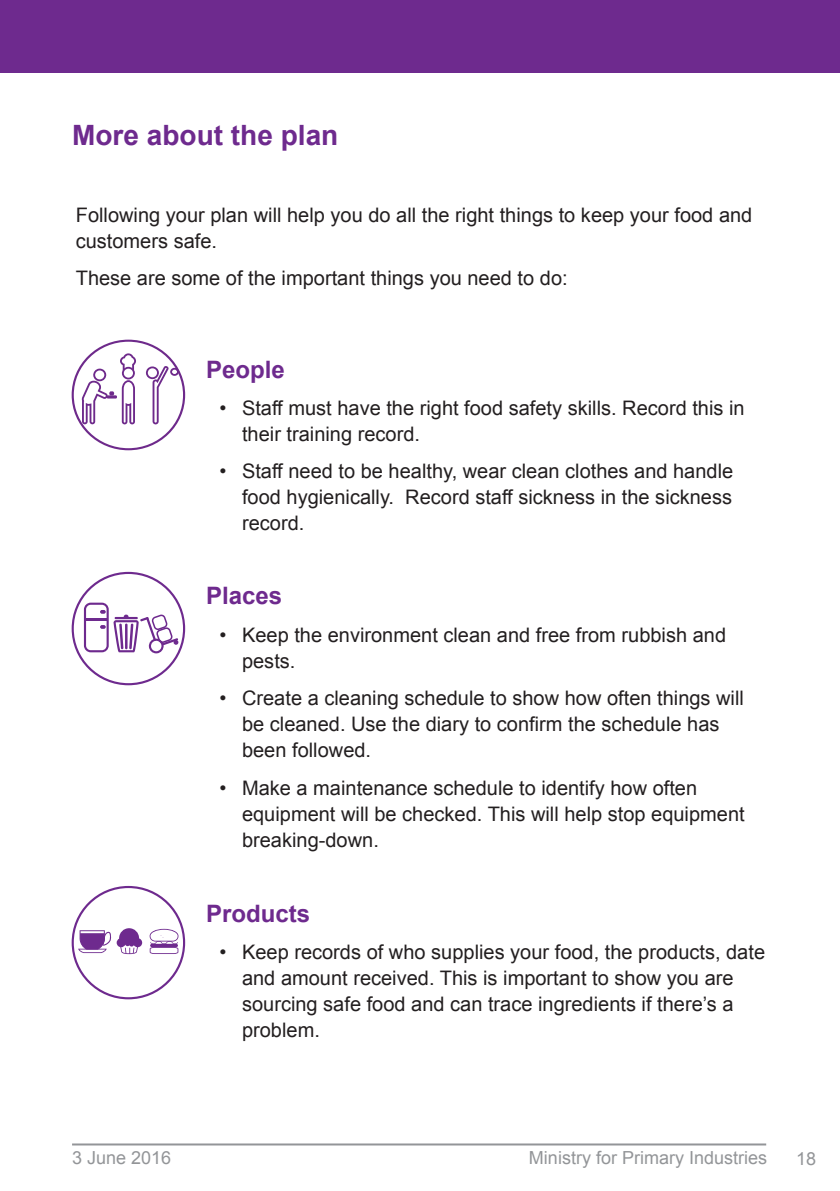
<style>
.page{position:relative;width:840px;height:1191px;background:#fff}
.page>*{position:absolute;margin:0;border:0;box-sizing:border-box;transform-origin:0 0}
.t1{font:700 28px "Arial";color:#6e2a8e}
.Bullets{font:700 24px "Arial";color:#6e2a8e}
.Bullets-2{font:20px/26px "Arial";color:#231f20}
.t2{font:18px "Arial";color:#939598}
</style>
<div class="page">
<hr style="left:72px;top:1143px;width:693px;height:2px;background:#939598">
<svg style="left:72px;top:886px;width:113px;height:113px"></svg>
<svg style="left:72px;top:572px;width:113px;height:113px"></svg>
<svg style="left:72px;top:340px;width:113px;height:110px"></svg>
<div style="left:0;top:0;width:839px;height:72px;background:#6e2a8e"></div>
<p class="t1" style="left:72px;top:116px;width:268px">More about the plan</p>
<p class="Bullets-2" style="left:76px;top:201px;width:677px">Following your plan will help you do all the right things to keep your food and customers safe.</p>
<p class="Bullets-2" style="left:76px;top:265px;width:493px">These are some of the important things you need to do:</p>
<p class="Bullets" style="left:206px;top:352px;width:80px">People</p>
<p class="Bullets-2" style="left:242px;top:395px;width:504px;text-indent:-23px">• Staff must have the right food safety skills. Record this in their training record.</p>
<p class="Bullets-2" style="left:242px;top:458px;width:492px;text-align:justify;text-indent:-23px">• Staff need to be healthy, wear clean clothes and handle food hygienically. Record staff sickness in the sickness record.</p>
<p class="Bullets" style="left:206px;top:579px;width:78px">Places</p>
<p class="Bullets-2" style="left:242px;top:621px;width:485px;text-indent:-23px">• Keep the environment clean and free from rubbish and pests.</p>
<p class="Bullets-2" style="left:242px;top:685px;width:503px;text-indent:-23px">• Create a cleaning schedule to show how often things will be cleaned. Use the diary to confirm the schedule has been followed.</p>
<p class="Bullets-2" style="left:242px;top:774px;width:504px;text-indent:-23px">• Make a maintenance schedule to identify how often equipment will be checked. This will help stop equipment breaking-down.</p>
<p class="Bullets" style="left:206px;top:896px;width:106px">Products</p>
<p class="Bullets-2" style="left:242px;top:939px;width:524px;text-indent:-23px">• Keep records of who supplies your food, the products, date and amount received. This is important to show you are sourcing safe food and can trace ingredients if there’s a problem.</p>
<p class="t2" style="left:72px;top:1145px;width:101px">3 June 2016</p>
<p class="t2" style="left:528px;top:1145px;width:240px">Ministry for Primary Industries</p>
<p class="t2" style="left:795px;top:1146px;width:22px">18</p>
</div>
